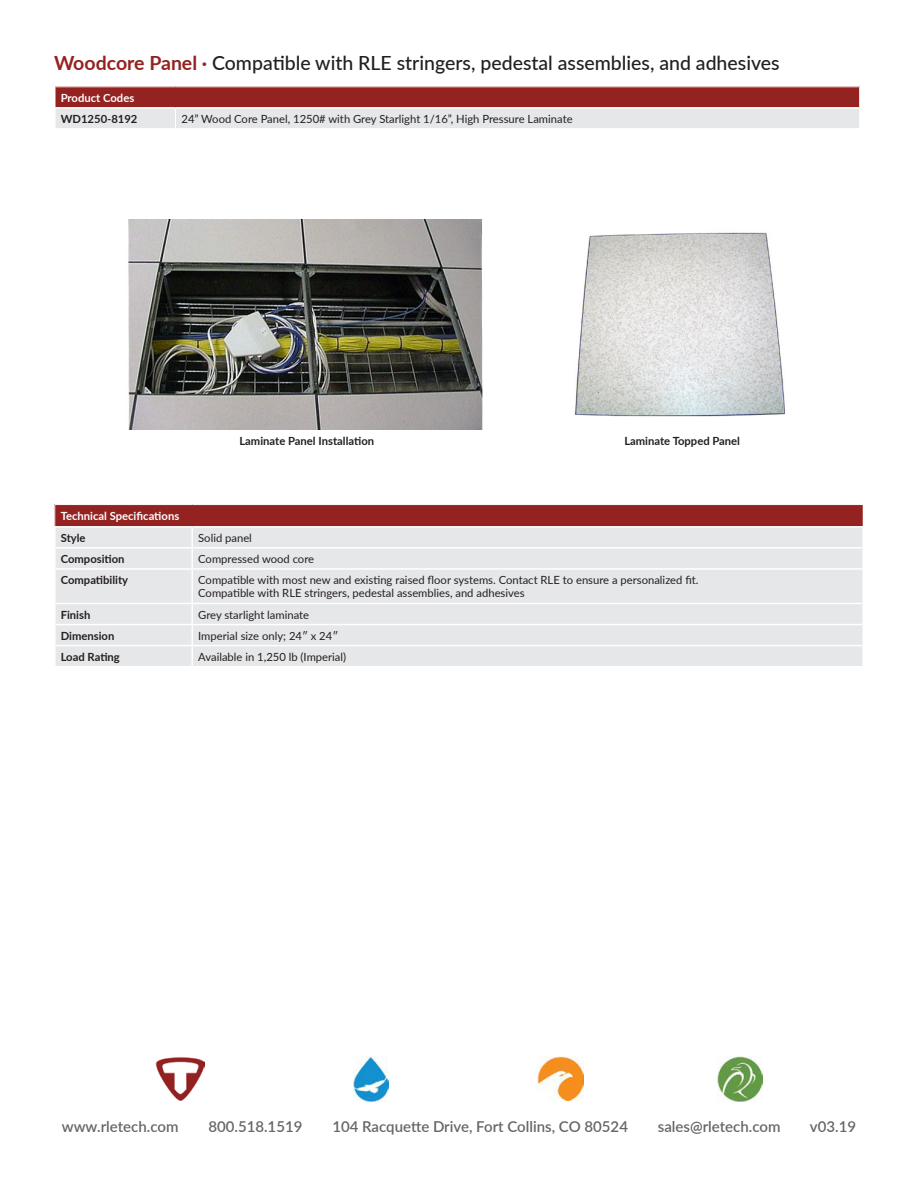
<style>
.page{position:relative;width:918px;height:1188px;background:#fff}
.page>*{position:absolute;margin:0;border:0;box-sizing:border-box;transform-origin:0 0}
.t1{font:500 19.5px "Lato";color:#231f20}
.t2{font:600 15px "Lato";color:#656765}
.Tech_Specs{font:11.25px/13.5px "Lato";color:#231f20}
.Part_Number{font:11.25px "Lato";color:#231f20}
.Part_Number-2{font:700 11.25px "Lato";color:#231f20}
.Tech_Specs-2{font:700 11.25px "Lato";color:#231f20}
.Table_Heading{font:700 11.25px "Lato";color:#fff}
.s1{font-weight:700;color:#942221}
</style>
<div class="page">
<img style="left:155px;top:1057px;width:49px;height:43px">
<img style="left:353px;top:1056px;width:36px;height:45px">
<img style="left:538px;top:1056px;width:45px;height:44px">
<img style="left:717px;top:1056px;width:45px;height:45px">
<svg style="left:55px;top:87px;width:805px;height:41px;background:#bd8485"></svg>
<hr style="left:176px;top:107px;width:683px;height:2px;background:#fff">
<div style="left:55px;top:505px;width:808px;height:22px;background:#942221"></div>
<div style="left:56px;top:528px;width:806px;height:138px;background:#e6e7e9"></div>
<svg style="left:54px;top:505px;width:1px;height:21px"></svg>
<hr style="left:54px;top:526px;width:138px;height:2px;background:#fff">
<hr style="left:192px;top:526px;width:672px;height:2px;background:#fff">
<hr style="left:56px;top:547px;width:136px;height:2px;background:#fff">
<hr style="left:192px;top:547px;width:670px;height:2px;background:#fff">
<svg style="left:191px;top:528px;width:2px;height:40px"></svg>
<hr style="left:56px;top:568px;width:136px;height:2px;background:#fff">
<hr style="left:192px;top:568px;width:670px;height:2px;background:#fff">
<hr style="left:191px;top:570px;width:2px;height:33px;background:#fff">
<hr style="left:56px;top:603px;width:136px;height:1px;background:#fff">
<hr style="left:192px;top:603px;width:670px;height:1px;background:#fff">
<hr style="left:191px;top:604px;width:2px;height:20px;background:#fff">
<hr style="left:56px;top:624px;width:136px;height:1px;background:#fff">
<hr style="left:192px;top:624px;width:670px;height:1px;background:#fff">
<hr style="left:191px;top:625px;width:2px;height:20px;background:#fff">
<hr style="left:56px;top:645px;width:136px;height:1px;background:#fff">
<hr style="left:192px;top:645px;width:670px;height:1px;background:#fff">
<hr style="left:191px;top:646px;width:2px;height:20px;background:#fff">
<img style="left:574px;top:232px;width:211px;height:185px">
<img style="left:128px;top:219px;width:355px;height:211px">
<h1 class="t1" style="left:54px;top:49px;width:727px"><span class="s1">Woodcore Panel ·</span> Compatible with RLE stringers, pedestal assemblies, and adhesives</h1>
<p class="Table_Heading" style="left:61px;top:89px;width:75px">Product Codes</p>
<p class="Part_Number-2" style="left:61px;top:111px;width:78px">WD1250-8192</p>
<p class="Part_Number" style="left:182px;top:111px;width:393px">24” Wood Core Panel, 1250# with Grey Starlight 1/16”, High Pressure Laminate</p>
<p class="Part_Number-2" style="left:239px;top:433px;width:136px">Laminate Panel Installation</p>
<p class="Part_Number-2" style="left:624px;top:433px;width:117px">Laminate Topped Panel</p>
<p class="Table_Heading" style="left:61px;top:508px;width:120px">Technical Specifications</p>
<p class="Tech_Specs-2" style="left:61px;top:529px;width:26px">Style</p>
<p class="Tech_Specs" style="left:198px;top:531px;width:55px">Solid panel</p>
<p class="Tech_Specs-2" style="left:61px;top:551px;width:65px">Composition</p>
<p class="Tech_Specs" style="left:198px;top:552px;width:117px">Compressed wood core</p>
<p class="Tech_Specs-2" style="left:61px;top:572px;width:69px">Compatibility</p>
<p class="Tech_Specs" style="left:198px;top:573px;width:502px">Compatible with most new and existing raised floor systems. Contact RLE to ensure a personalized fit.<br>Compatible with RLE stringers, pedestal assemblies, and adhesives</p>
<p class="Tech_Specs-2" style="left:61px;top:606px;width:31px">Finish</p>
<p class="Tech_Specs" style="left:198px;top:607px;width:113px">Grey starlight laminate</p>
<p class="Tech_Specs-2" style="left:61px;top:627px;width:55px">Dimension</p>
<p class="Tech_Specs" style="left:198px;top:628px;width:141px">Imperial size only; 24″ x 24″</p>
<p class="Tech_Specs-2" style="left:61px;top:648px;width:61px">Load Rating</p>
<p class="Tech_Specs" style="left:198px;top:649px;width:149px">Available in 1,250 lb (Imperial)</p>
<h2 class="t2" style="left:62px;top:1115px;width:118px">www.rletech.com</h2>
<h2 class="t2" style="left:208px;top:1115px;width:96px">800.518.1519</h2>
<h2 class="t2" style="left:332px;top:1115px;width:297px">104 Racquette Drive, Fort Collins, CO 80524</h2>
<h2 class="t2" style="left:658px;top:1115px;width:124px">sales@rletech.com</h2>
<h2 class="t2" style="left:810px;top:1115px;width:48px">v03.19</h2>
</div>
